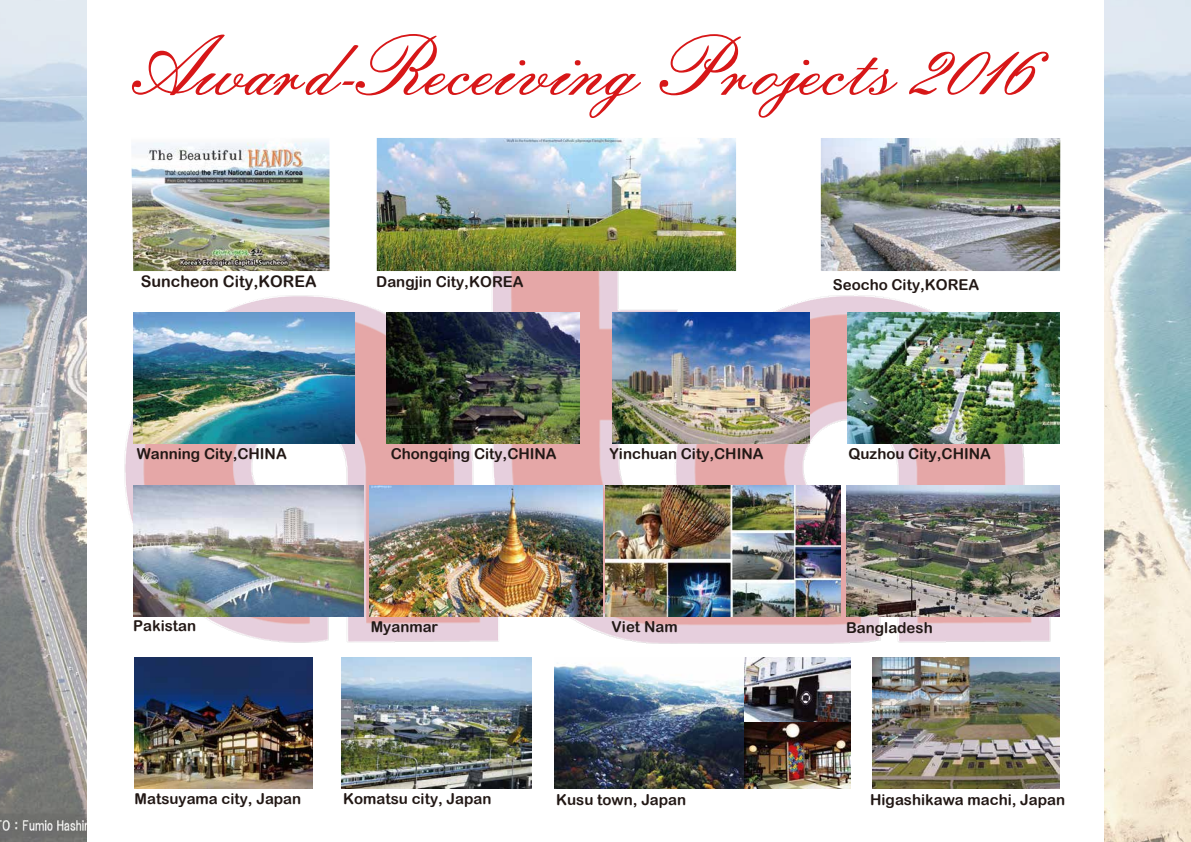
<style>
.page{position:relative;width:1191px;height:842px;background:#fff}
.page>*{position:absolute;margin:0;border:0;box-sizing:border-box;transform-origin:0 0}
.t1{font:82.7px "Embassy JS";color:#d71718}
.t2{font:16px "Arial Rounded MT Bold";color:#221815}
.t3{font:15px "Arial Rounded MT Bold";color:#221815}
</style>
<div class="page">
<img style="left:124px;top:173px;width:937px;height:501px">
<img style="left:0;top:0;width:86px;height:842px">
<img style="left:1104px;top:0;width:86px;height:842px">
<img style="left:821px;top:138px;width:239px;height:133px">
<img style="left:377px;top:138px;width:359px;height:133px">
<img style="left:131px;top:141px;width:198px;height:130px">
<img style="left:555px;top:657px;width:190px;height:131px">
<img style="left:745px;top:657px;width:105px;height:131px">
<img style="left:342px;top:657px;width:190px;height:131px">
<img style="left:872px;top:657px;width:188px;height:131px">
<img style="left:134px;top:657px;width:179px;height:131px">
<img style="left:605px;top:485px;width:236px;height:131px">
<img style="left:369px;top:485px;width:233px;height:131px">
<img style="left:846px;top:485px;width:213px;height:131px">
<img style="left:134px;top:485px;width:230px;height:131px">
<img style="left:848px;top:313px;width:211px;height:131px">
<img style="left:612px;top:313px;width:197px;height:131px">
<img style="left:387px;top:313px;width:192px;height:130px">
<img style="left:133px;top:313px;width:222px;height:131px">
<h1 class="t1" style="left:132px;top:12px;width:904px">Award-Receiving Projects 2016</h1>
<p class="t2" style="left:141px;top:272px;width:177px">Suncheon City,KOREA</p>
<p class="t3" style="left:832px;top:276px;width:148px">Seocho City,KOREA</p>
<p class="t3" style="left:376px;top:273px;width:149px">Dangjin City,KOREA</p>
<p class="t3" style="left:137px;top:445px;width:152px">Wanning City,CHINA</p>
<p class="t3" style="left:848px;top:445px;width:144px">Quzhou City,CHINA</p>
<p class="t3" style="left:391px;top:445px;width:167px">Chongqing City,CHINA</p>
<p class="t3" style="left:609px;top:445px;width:155px">Yinchuan City,CHINA</p>
<p class="t3" style="left:133px;top:617px;width:64px">Pakistan</p>
<p class="t3" style="left:371px;top:617px;width:69px">Myanmar</p>
<p class="t3" style="left:611px;top:618px;width:67px">Viet Nam</p>
<p class="t3" style="left:846px;top:619px;width:88px">Bangladesh</p>
<p class="t3" style="left:135px;top:790px;width:168px">Matsuyama city, Japan</p>
<p class="t3" style="left:343px;top:790px;width:150px">Komatsu city, Japan</p>
<p class="t3" style="left:556px;top:791px;width:132px">Kusu town, Japan</p>
<p class="t3" style="left:870px;top:791px;width:196px">Higashikawa machi, Japan</p>
</div>
